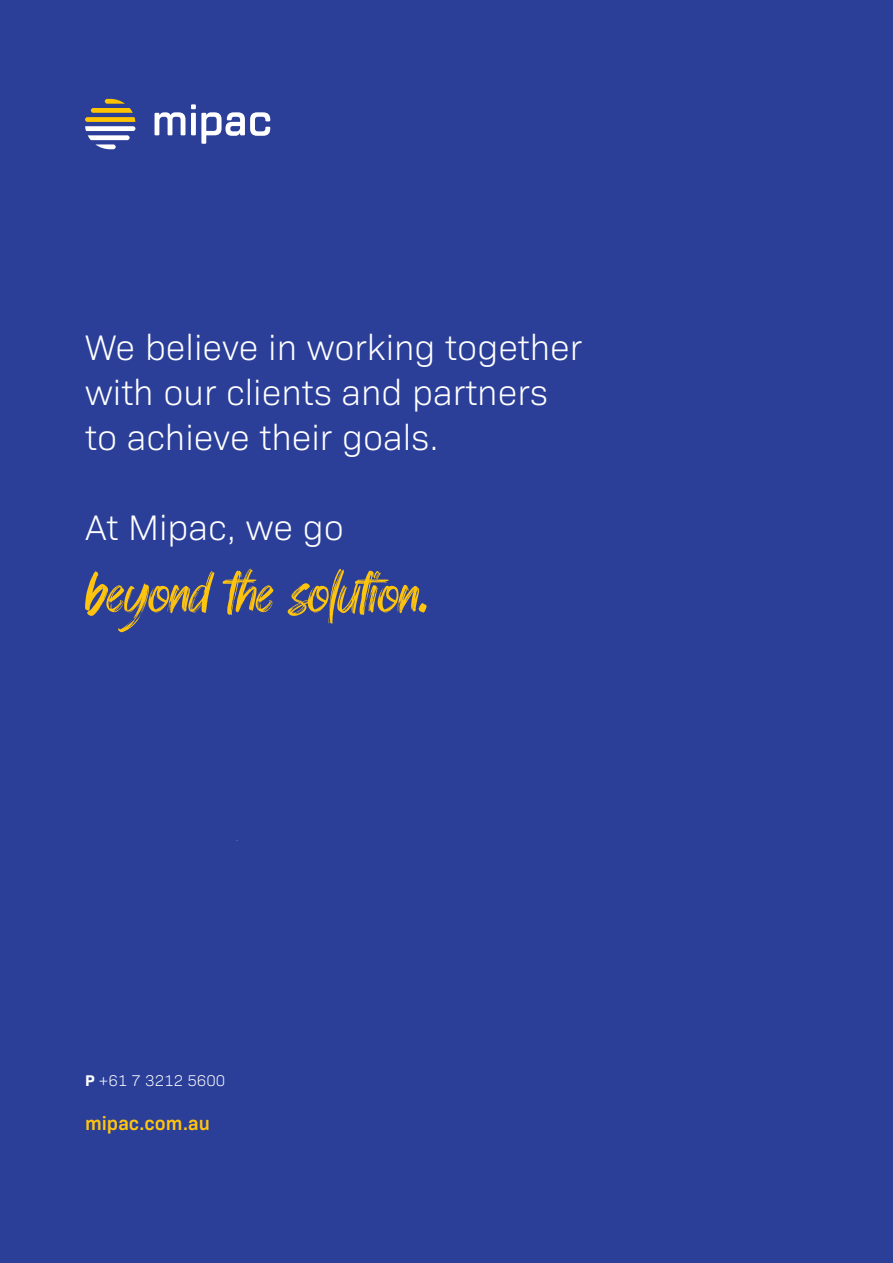
<style>
.page{position:relative;width:893px;height:1263px;background:#2b3f99}
.page>*{position:absolute;margin:0;border:0;box-sizing:border-box;transform-origin:0 0}
.t1{font:60px "Reissue";color:#fec40e}
.t2{font:300 36px/45px "Bio Sans";color:#fff}
.t3{font:600 19.5px "Bio Sans";color:#fec40e}
.t4{font:300 15.75px "Bio Sans";color:#fff}
.s1{font-weight:700}
</style>
<div class="page">
<svg style="left:85px;top:99px;width:50px;height:50px"></svg>
<svg style="left:155px;top:112px;width:30px;height:23px"></svg>
<svg style="left:191px;top:104px;width:79px;height:40px"></svg>
<p class="t2" style="left:85px;top:322px;width:499px">We believe in working together with our clients and partners to achieve their goals.</p>
<p class="t2" style="left:85px;top:502px;width:260px">At Mipac, we go</p>
<h1 class="t1" style="left:85px;top:558px;width:345px">beyond the solution.</h1>
<p class="t4" style="left:85px;top:1069px;width:142px"><span class="s1">P</span> +61 7 3212 5600</p>
<p class="t3" style="left:85px;top:1108px;width:126px">mipac.com.au</p>
</div>
